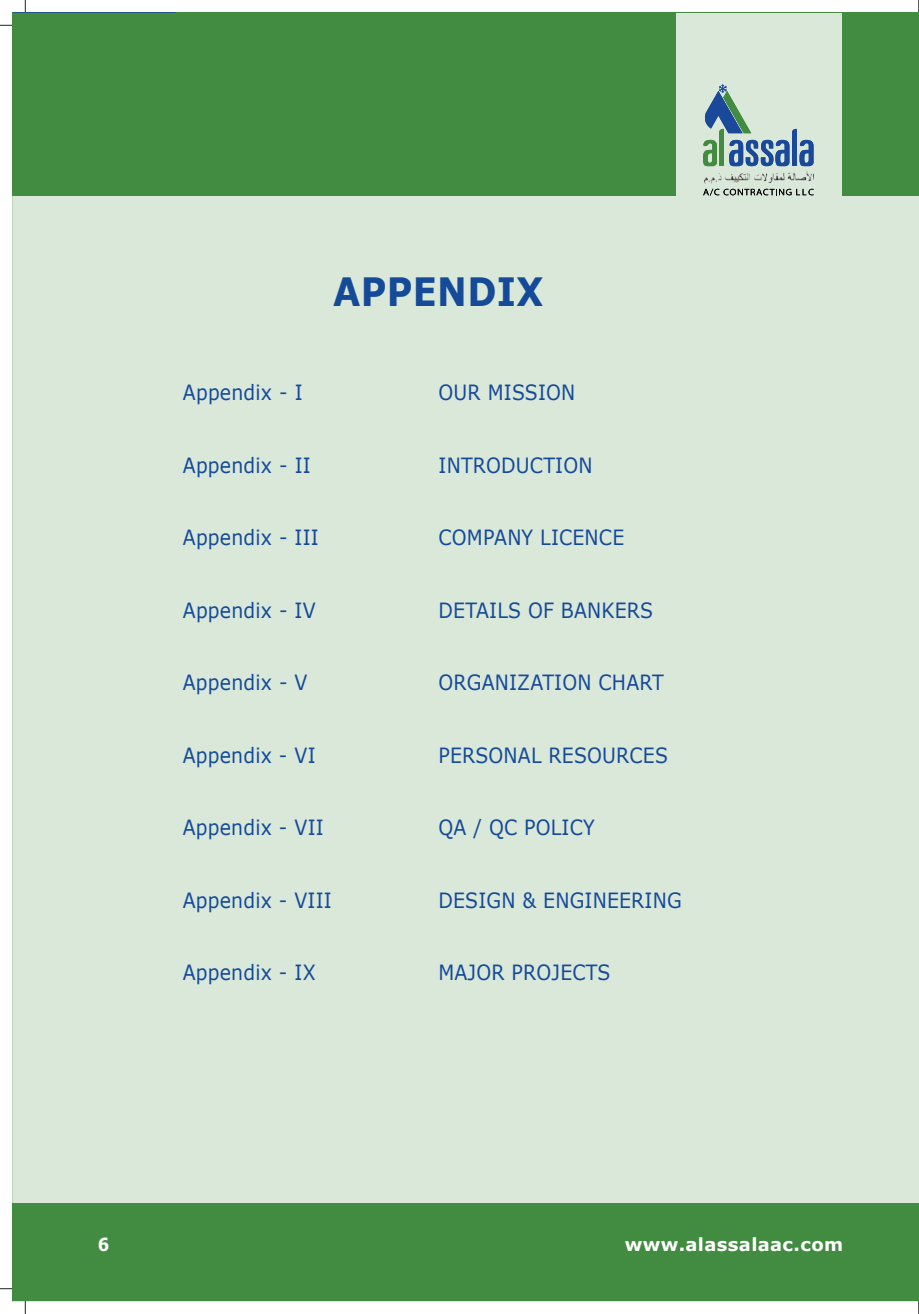
<style>
.page{position:relative;width:919px;height:1314px;background:#fff}
.page>*{position:absolute;margin:0;border:0;box-sizing:border-box;transform-origin:0 0}
.t1{font:700 39px "Verdana";letter-spacing:.01em;color:#154a99;scale:.9 1}
.t2{font:21px "Verdana";letter-spacing:.01em;color:#154a99;scale:.9 1}
.t3{font:700 18px "Verdana";letter-spacing:.02em;color:#fff}
.t4{font:700 18px "Verdana";letter-spacing:.02em;color:#fff;scale:.9 1}
</style>
<div class="page">
<svg style="left:918px;top:1289px;width:1px;height:25px"></svg>
<svg style="left:918px;top:0;width:1px;height:25px"></svg>
<svg style="left:0;top:0;width:26px;height:26px"></svg>
<div style="left:13px;top:13px;width:905px;height:1288px;background:#d9e8d9"></div>
<div style="left:13px;top:1203px;width:905px;height:98px;background:#418c41"></div>
<svg style="left:0;top:1288px;width:26px;height:26px"></svg>
<img style="left:704px;top:172px;width:108px;height:12px">
<div style="left:13px;top:13px;width:662px;height:183px;background:#418c41"></div>
<div style="left:842px;top:13px;width:76px;height:183px;background:#418c41"></div>
<svg style="left:703px;top:84px;width:110px;height:82px"></svg>
<svg style="left:703px;top:189px;width:110px;height:7px"></svg>
<h1 class="t1" style="left:333px;top:264px;width:235px">APPENDIX</h1>
<p class="t2" style="left:183px;top:378px;width:134px">Appendix - I</p>
<p class="t2" style="left:438px;top:378px;width:154px">OUR MISSION</p>
<p class="t2" style="left:183px;top:450px;width:143px">Appendix - II</p>
<p class="t2" style="left:438px;top:450px;width:172px">INTRODUCTION</p>
<p class="t2" style="left:183px;top:523px;width:153px">Appendix - III</p>
<p class="t2" style="left:438px;top:523px;width:208px">COMPANY LICENCE</p>
<p class="t2" style="left:183px;top:595px;width:149px">Appendix - IV</p>
<p class="t2" style="left:438px;top:595px;width:240px">DETAILS OF BANKERS</p>
<p class="t2" style="left:183px;top:668px;width:140px">Appendix - V</p>
<p class="t2" style="left:438px;top:668px;width:252px">ORGANIZATION CHART</p>
<p class="t2" style="left:183px;top:740px;width:149px">Appendix - VI</p>
<p class="t2" style="left:438px;top:740px;width:256px">PERSONAL RESOURCES</p>
<p class="t2" style="left:183px;top:813px;width:158px">Appendix - VII</p>
<p class="t2" style="left:438px;top:813px;width:175px">QA / QC POLICY</p>
<p class="t2" style="left:183px;top:886px;width:167px">Appendix - VIII</p>
<p class="t2" style="left:438px;top:886px;width:272px">DESIGN &amp; ENGINEERING</p>
<p class="t2" style="left:183px;top:958px;width:149px">Appendix - IX</p>
<p class="t2" style="left:438px;top:958px;width:193px">MAJOR PROJECTS</p>
<p class="t4" style="left:98px;top:1232px;width:14px">6</p>
<p class="t3" style="left:624px;top:1232px;width:220px">www.alassalaac.com</p>
</div>
